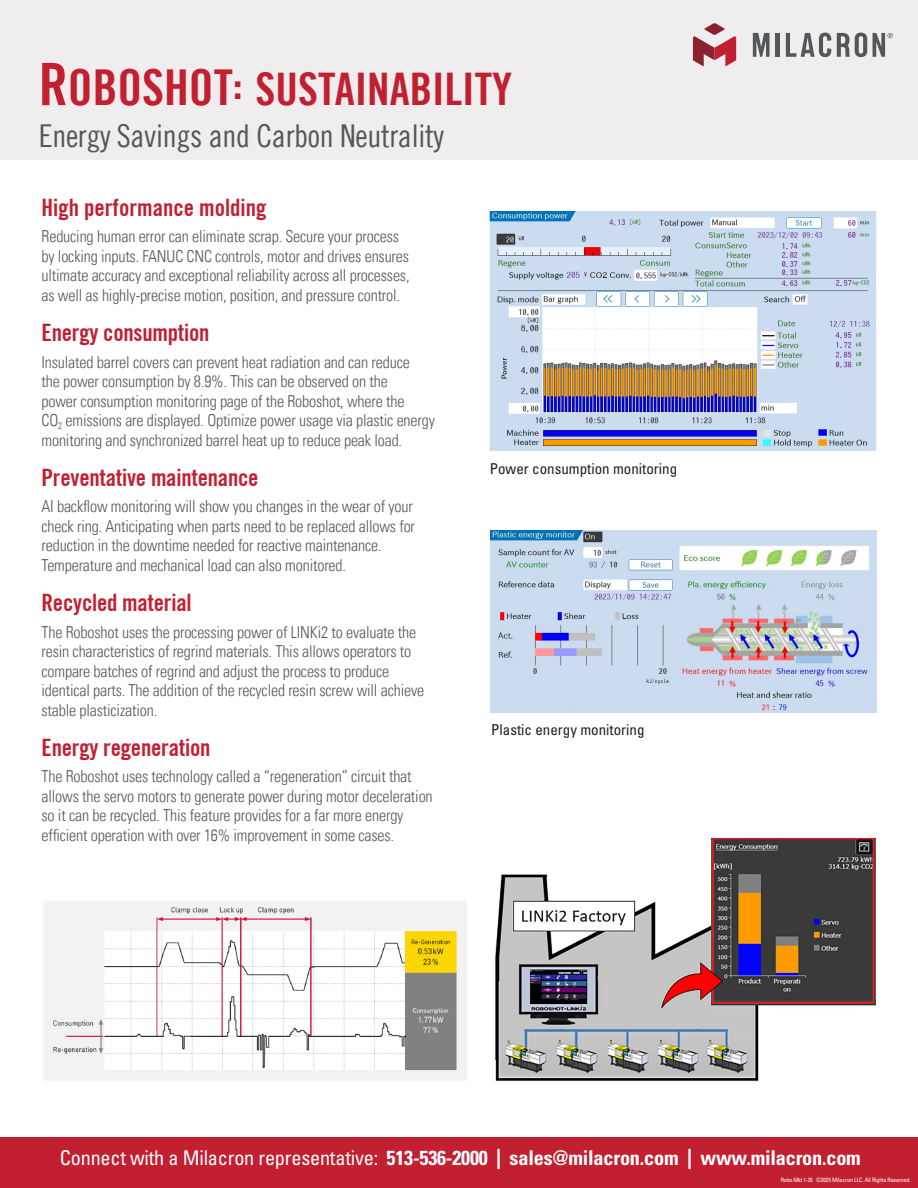
<style>
.page{position:relative;width:918px;height:1188px;background:#fff}
.page>*{position:absolute;margin:0;border:0;box-sizing:border-box;transform-origin:0 0}
.t1{font:45px "Trade Gothic LT Bold Cond Twenty";color:#c21f31}
.t2{font:31.5px "Trade Gothic LT Cond Eighteen";letter-spacing:-.01em;color:#54575a}
.Copy{font:700 condensed 24px "Trade Gothic No.20";letter-spacing:-.01em;color:#c21f31}
.t3{font:700 condensed 20.25px "Univers";letter-spacing:-.01em;color:#fff}
.Copy-2{font:300 condensed 16.5px/19.5px "Univers LT";letter-spacing:-.01em;color:#54575a}
.t4{font:condensed 15px "Univers";color:#231f20}
.t5{font:condensed 6px "Univers";letter-spacing:-.02em;color:#fff}
.s1{font-size:58.5px}
.s2{font-size:49.5px}
.s3{font-weight:400}
</style>
<div class="page">
<div style="left:0;top:0;width:918px;height:160px;background:#efedee"></div>
<div style="left:0;top:1137px;width:918px;height:51px;background:#c21f31"></div>
<img style="left:490px;top:212px;width:387px;height:239px">
<img style="left:495px;top:837px;width:381px;height:245px">
<img style="left:44px;top:901px;width:423px;height:180px">
<img style="left:491px;top:530px;width:386px;height:183px">
<svg style="left:753px;top:33px;width:17px;height:24px"></svg>
<hr style="left:776px;top:33px;width:4px;height:24px;background:#54575a">
<svg style="left:786px;top:33px;width:45px;height:24px"></svg>
<svg style="left:837px;top:33px;width:30px;height:24px"></svg>
<svg style="left:693px;top:23px;width:43px;height:43px"></svg>
<svg style="left:873px;top:33px;width:20px;height:24px"></svg>
<p class="t1" style="left:39px;top:62px;width:475px"><span class="s1">R</span><span class="s2">OBOSHOT</span>: SUSTAINABILITY</p>
<p class="t2" style="left:39px;top:117px;width:407px">Energy Savings and Carbon Neutrality</p>
<p class="Copy" style="left:42px;top:193px;width:226px">High performance molding</p>
<p class="Copy-2" style="left:42px;top:227px;width:370px">Reducing human error can eliminate scrap. Secure your process by locking inputs. FANUC CNC controls, motor and drives ensures ultimate accuracy and exceptional reliability across all processes, as well as highly-precise motion, position, and pressure control.</p>
<p class="Copy" style="left:42px;top:318px;width:169px">Energy consumption</p>
<p class="Copy-2" style="left:42px;top:352px;width:395px">Insulated barrel covers can prevent heat radiation and can reduce<br>the power consumption by 8.9%. This can be observed on the<br>power consumption monitoring page of the Roboshot, where the<br>CO<sub>2</sub> emissions are displayed. Optimize power usage via plastic energy monitoring and synchronized barrel heat up to reduce peak load.</p>
<p class="Copy" style="left:42px;top:463px;width:218px">Preventative maintenance</p>
<p class="Copy-2" style="left:42px;top:497px;width:375px">AI backflow monitoring will show you changes in the wear of your check ring. Anticipating when parts need to be replaced allows for reduction in the downtime needed for reactive maintenance.<br>Temperature and mechanical load can also monitored.</p>
<p class="Copy" style="left:42px;top:588px;width:152px">Recycled material</p>
<p class="Copy-2" style="left:42px;top:622px;width:384px">The Roboshot uses the processing power of LINKi2 to evaluate the resin characteristics of regrind materials. This allows operators to compare batches of regrind and adjust the process to produce identical parts. The addition of the recycled resin screw will achieve stable plasticization.</p>
<p class="Copy" style="left:42px;top:733px;width:170px">Energy regeneration</p>
<p class="Copy-2" style="left:42px;top:767px;width:393px">The Roboshot uses technology called a “regeneration” circuit that allows the servo motors to generate power during motor deceleration so it can be recycled. This feature provides for a far more energy efficient operation with over 16% improvement in some cases.</p>
<p class="t4" style="left:490px;top:459px;width:189px">Power consumption monitoring</p>
<p class="t4" style="left:491px;top:720px;width:155px">Plastic energy monitoring</p>
<p class="t3" style="left:60px;top:1145px;width:803px"><span class="s3">Connect with a Milacron representative:</span> 513-536-2000 | sales@milacron.com | www.milacron.com</p>
<p class="t5" style="left:781px;top:1176px;width:131px">Robo Mkt 1-25 ©2025 Milacron LLC. All Rights Reserved.</p>
</div>
